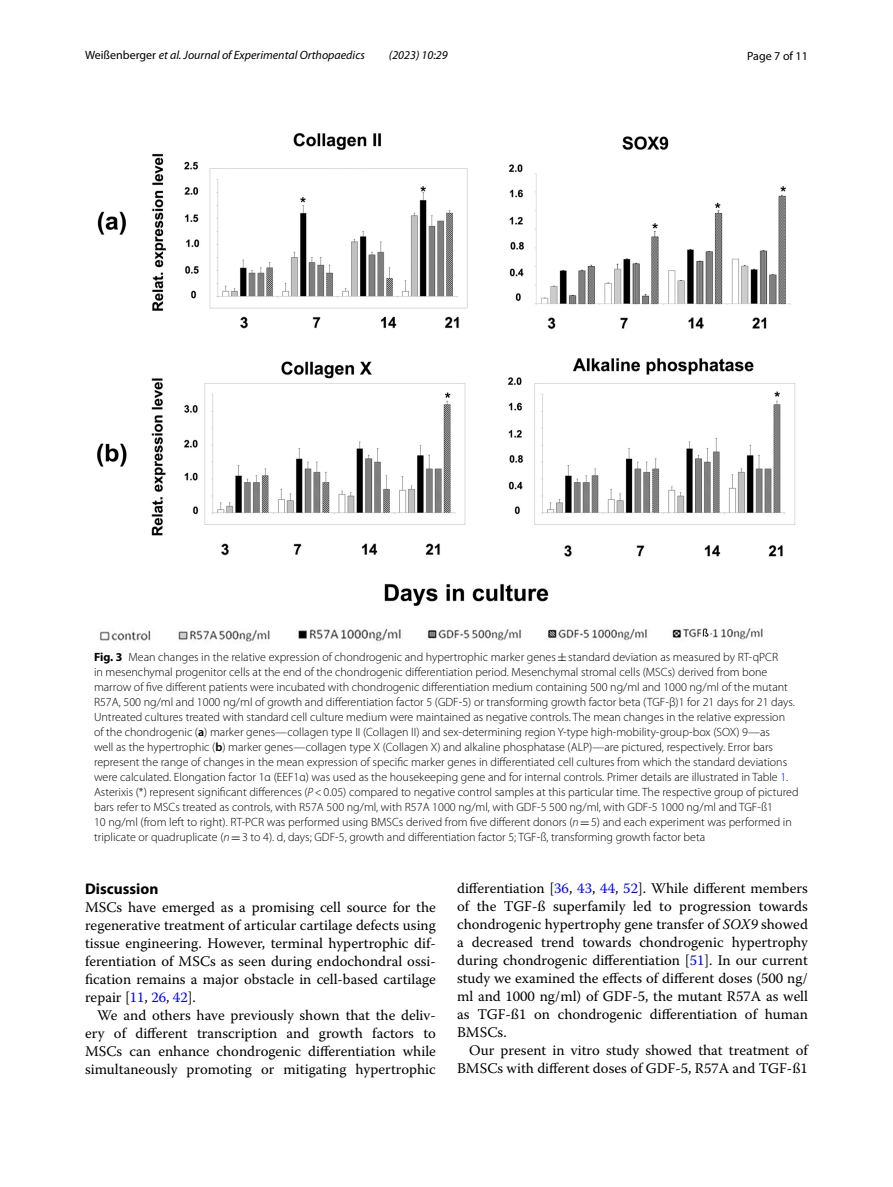
<style>
.page{position:relative;width:893px;height:1187px;background:#fff}
.page>*{position:absolute;margin:0;border:0;box-sizing:border-box;transform-origin:0 0}
.t1{font:700 15.45px "Myriad Pro";color:#000}
.t2{font:14.7px/18px "Warnock Pro";color:#000;text-align:justify}
.t3{font:300 12px/15px "Myriad Pro";color:#000}
.t4{font:italic 12px "Myriad Pro";color:#000}
.t5{font:12px "Myriad Pro";color:#000}
.s1{font-style:normal}
.s2{font-weight:700}
.s3{font-family:"MTSY";font-weight:400}
.s4{font-weight:600}
.s5{color:#00f}
.s6{font-style:italic}
</style>
<div class="page">
<img style="left:97px;top:133px;width:698px;height:509px">
<p class="t4" style="left:85px;top:48px;width:281px"><span class="s1">Weißenberger</span> et al. Journal of Experimental Orthopaedics</p>
<p class="t4" style="left:389px;top:48px;width:60px">(2023) 10:29</p>
<p class="t5" style="left:747px;top:48px;width:62px">Page 7 of 11</p>
<p class="t3" style="left:94px;top:649px;width:706px"><span class="s2">Fig. 3</span> Mean changes in the relative expression of chondrogenic and hypertrophic marker genes<span class="s3">±</span>standard deviation as measured by RT-qPCR<br>in mesenchymal progenitor cells at the end of the chondrogenic differentiation period. Mesenchymal stromal cells (MSCs) derived from bone marrow of five different patients were incubated with chondrogenic differentiation medium containing 500 ng/ml and 1000 ng/ml of the mutant R57A, 500 ng/ml and 1000 ng/ml of growth and differentiation factor 5 (GDF-5) or transforming growth factor beta (TGF-β)1 for 21 days for 21 days.<br>Untreated cultures treated with standard cell culture medium were maintained as negative controls. The mean changes in the relative expression<br>of the chondrogenic (<span class="s4">a</span>) marker genes—collagen type II (Collagen II) and sex-determining region Y-type high-mobility-group-box (SOX) 9—as<br>well as the hypertrophic (<span class="s4">b</span>) marker genes—collagen type X (Collagen X) and alkaline phosphatase (ALP)—are pictured, respectively. Error bars represent the range of changes in the mean expression of specific marker genes in differentiated cell cultures from which the standard deviations were calculated. Elongation factor 1α (EEF1α) was used as the housekeeping gene and for internal controls. Primer details are illustrated in Table <span class="s5">1</span>.<br>Asterixis (*) represent significant differences (<span class="s6">P</span>&lt;0.05) compared to negative control samples at this particular time. The respective group of pictured bars refer to MSCs treated as controls, with R57A 500 ng/ml, with R57A 1000 ng/ml, with GDF-5 500 ng/ml, with GDF-5 1000 ng/ml and TGF-ß1<br>10 ng/ml (from left to right). RT-PCR was performed using BMSCs derived from five different donors (<span class="s6">n</span><span class="s3">=</span>5) and each experiment was performed in triplicate or quadruplicate (<span class="s6">n</span><span class="s3">=</span>3 to 4). d, days; GDF-5, growth and differentiation factor 5; TGF-ß, transforming growth factor beta</p>
<p class="t1" style="left:85px;top:878px;width:75px">Discussion</p>
<p class="t2" style="left:85px;top:897px;width:352px">MSCs have emerged as a promising cell source for the regenerative treatment of articular cartilage defects using tissue engineering. However, terminal hypertrophic dif&shy;ferentiation of MSCs as seen during endochondral ossi&shy;fication remains a major obstacle in cell-based cartilage repair [<span class="s5">11</span>, <span class="s5">26</span>, <span class="s5">42</span>].</p>
<p class="t2" style="left:85px;top:1005px;width:352px;text-indent:12px">We and others have previously shown that the deliv&shy;ery of different transcription and growth factors to MSCs can enhance chondrogenic differentiation while simultaneously promoting or mitigating hypertrophic</p>
<p class="t2" style="left:457px;top:878px;width:352px">differentiation [<span class="s5">36</span>, <span class="s5">43</span>, <span class="s5">44</span>, <span class="s5">52</span>]. While different members of the TGF-ß superfamily led to progression towards chondrogenic hypertrophy gene transfer of <span class="s6">SOX9</span> showed a decreased trend towards chondrogenic hypertrophy during chondrogenic differentiation [<span class="s5">51</span>]. In our current study we examined the effects of different doses (500 ng/ ml and 1000 ng/ml) of GDF-5, the mutant R57A as well as TGF-ß1 on chondrogenic differentiation of human BMSCs.</p>
<p class="t2" style="left:457px;top:1040px;width:352px;text-align:right">Our present in vitro study showed that treatment of<br>BMSCs with different doses of GDF-5, R57A and TGF-ß1</p>
</div>
